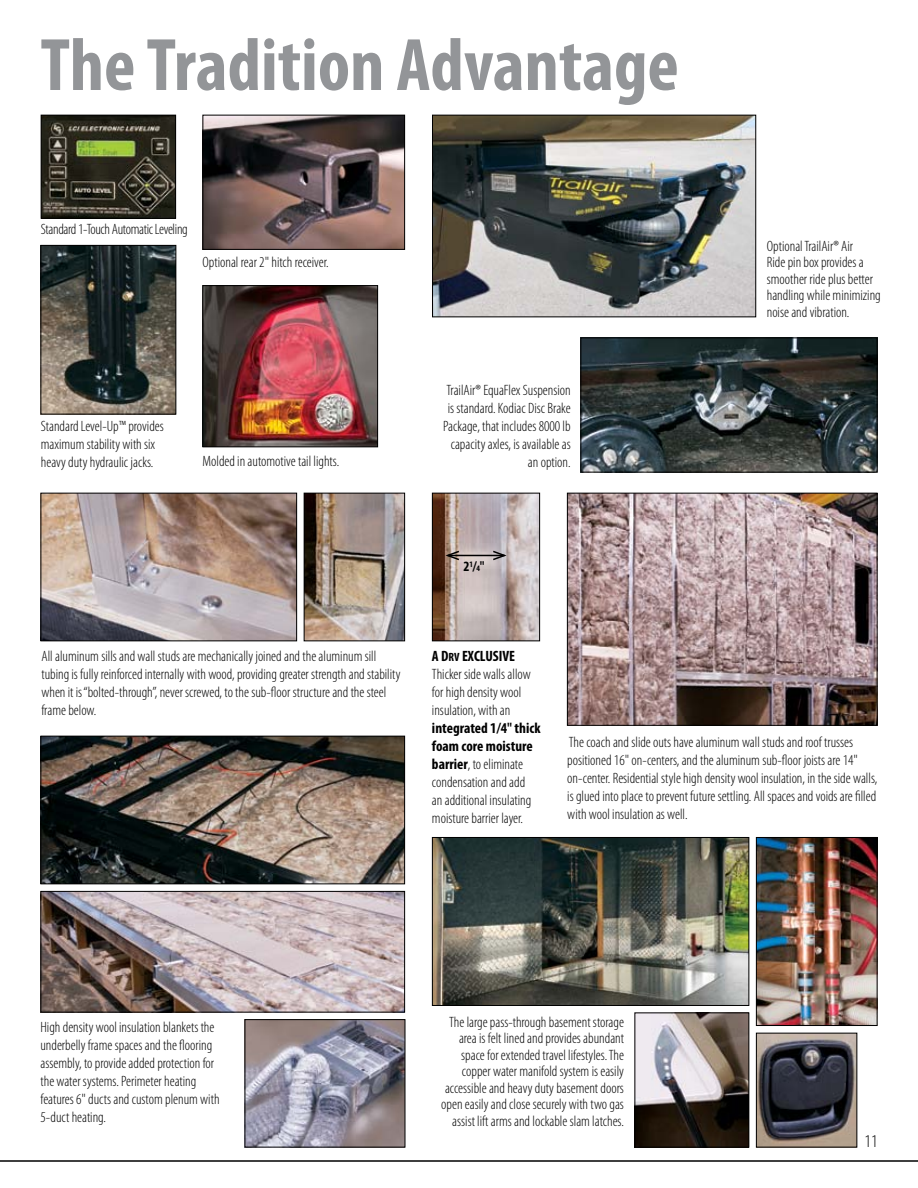
<style>
.page{position:relative;width:918px;height:1188px;background:#fff}
.page>*{position:absolute;margin:0;border:0;box-sizing:border-box;transform-origin:0 0}
.t1{font:700 condensed 75px "Myriad Pro";color:#939598}
.t2{font:300 condensed 18px "Myriad Pro";color:#000}
.t3{font:300 condensed 15px/18px "Myriad Pro";color:#000}
.t4{font:300 condensed 15px "Myriad Pro";letter-spacing:-.02em;color:#000}
.t5{font:700 condensed 14.25px "Myriad Pro";color:#000}
.s1{font-size:8.25px}
.s2{font-weight:700}
.s3{font-weight:700;font-size:12px}
</style>
<div class="page">
<hr style="left:0;top:1160px;width:918px;height:2px;background:#000">
<img style="left:204px;top:287px;width:172px;height:158px">
<div style="left:202px;top:285px;width:176px;height:162px;border:1px solid #000"></div>
<img style="left:434px;top:117px;width:320px;height:198px">
<div style="left:432px;top:115px;width:324px;height:202px;border:1px solid #000"></div>
<img style="left:434px;top:839px;width:313px;height:165px">
<div style="left:432px;top:837px;width:317px;height:169px;border:1px solid #000"></div>
<img style="left:758px;top:839px;width:118px;height:185px">
<div style="left:756px;top:837px;width:122px;height:189px;border:1px solid #000"></div>
<img style="left:758px;top:1035px;width:97px;height:111px">
<img style="left:636px;top:1014px;width:111px;height:132px">
<div style="left:634px;top:1012px;width:115px;height:136px;border:1px solid #000"></div>
<img style="left:42px;top:738px;width:361px;height:144px">
<div style="left:40px;top:736px;width:365px;height:148px;border:1px solid #000"></div>
<img style="left:43px;top:117px;width:131px;height:100px">
<div style="left:41px;top:115px;width:135px;height:104px;border:1px solid #000"></div>
<img style="left:42px;top:247px;width:132px;height:165px">
<div style="left:40px;top:245px;width:136px;height:169px;border:1px solid #000"></div>
<img style="left:247px;top:1021px;width:156px;height:125px">
<div style="left:245px;top:1019px;width:160px;height:129px;border:1px solid #000"></div>
<img style="left:42px;top:893px;width:361px;height:117px">
<div style="left:40px;top:891px;width:365px;height:121px;border:1px solid #000"></div>
<img style="left:569px;top:495px;width:307px;height:229px">
<div style="left:567px;top:493px;width:311px;height:233px;border:1px solid #000"></div>
<img style="left:43px;top:495px;width:252px;height:144px">
<div style="left:41px;top:493px;width:256px;height:148px;border:1px solid #000"></div>
<img style="left:306px;top:495px;width:97px;height:144px">
<div style="left:304px;top:493px;width:101px;height:148px;border:1px solid #000"></div>
<img style="left:434px;top:495px;width:104px;height:144px">
<div style="left:432px;top:493px;width:108px;height:148px;border:1px solid #000"></div>
<img style="left:582px;top:340px;width:294px;height:130px">
<div style="left:580px;top:338px;width:298px;height:134px;border:1px solid #000"></div>
<img style="left:204px;top:117px;width:199px;height:131px">
<div style="left:202px;top:115px;width:203px;height:135px;border:1px solid #000"></div>
<hr style="left:448px;top:555px;width:56px;height:1px;background:#000">
<svg style="left:443px;top:549px;width:18px;height:12px"></svg>
<svg style="left:491px;top:549px;width:18px;height:12px"></svg>
<h1 class="t1" style="left:40px;top:18px;width:640px">The Tradition Advantage</h1>
<p class="t4" style="left:41px;top:220px;width:148px">Standard 1-Touch Automatic Leveling</p>
<p class="t3" style="left:202px;top:253px;width:128px">Optional rear 2" hitch receiver.</p>
<p class="t3" style="left:41px;top:417px;width:124px">Standard Level-Up™ provides maximum stability with six heavy duty hydraulic jacks.</p>
<p class="t3" style="left:202px;top:452px;width:138px">Molded in automotive tail lights.</p>
<p class="t3" style="left:443px;top:381px;width:129px;text-align:right">TrailAir® EquaFlex Suspension is standard. Kodiac Disc Brake<br>Package, that includes 8000 lb capacity axles, is available as an option.</p>
<p class="t5" style="left:464px;top:557px;width:23px">2<sup>1</sup>/<span class="s1">4</span>"</p>
<p class="t3" style="left:767px;top:237px;width:116px;line-height:16.5px">Optional TrailAir® Air<br>Ride pin box provides a smoother ride plus better handling while minimizing noise and vibration.</p>
<p class="t3" style="left:41px;top:647px;width:361px">All aluminum sills and wall studs are mechanically joined and the aluminum sill tubing is fully reinforced internally with wood, providing greater strength and stability when it is “bolted-through”, never screwed, to the sub-floor structure and the steel frame below.</p>
<p class="t3" style="left:432px;top:647px;width:100px"><span class="s2">A D</span><span class="s3">RV</span> <span class="s2">EXCLUSIVE<br></span>Thicker side walls allow for high density wool insulation, with an</p>
<p class="t3" style="left:432px;top:719px;width:110px"><span class="s2">integrated 1/4" thick foam core moisture barrier</span>, to eliminate condensation and add<br>an additional insulating moisture barrier layer.</p>
<p class="t3" style="left:567px;top:733px;width:312px">The coach and slide outs have aluminum wall studs and roof trusses positioned 16" on-centers, and the aluminum sub-floor joists are 14" on-center. Residential style high density wool insulation, in the side walls, is glued into place to prevent future settling. All spaces and voids are filled with wool insulation as well.</p>
<p class="t3" style="left:40px;top:1018px;width:181px">High density wool insulation blankets the underbelly frame spaces and the flooring assembly, to provide added protection for the water systems. Perimeter heating features 6" ducts and custom plenum with 5-duct heating.</p>
<p class="t3" style="left:441px;top:1014px;width:184px;line-height:16.5px;text-align:right">The large pass-through basement storage area is felt lined and provides abundant space for extended travel lifestyles. The copper water manifold system is easily accessible and heavy duty basement doors open easily and close securely with two gas assist lift arms and lockable slam latches.</p>
<p class="t2" style="left:865px;top:1131px;width:14px">11</p>
</div>
